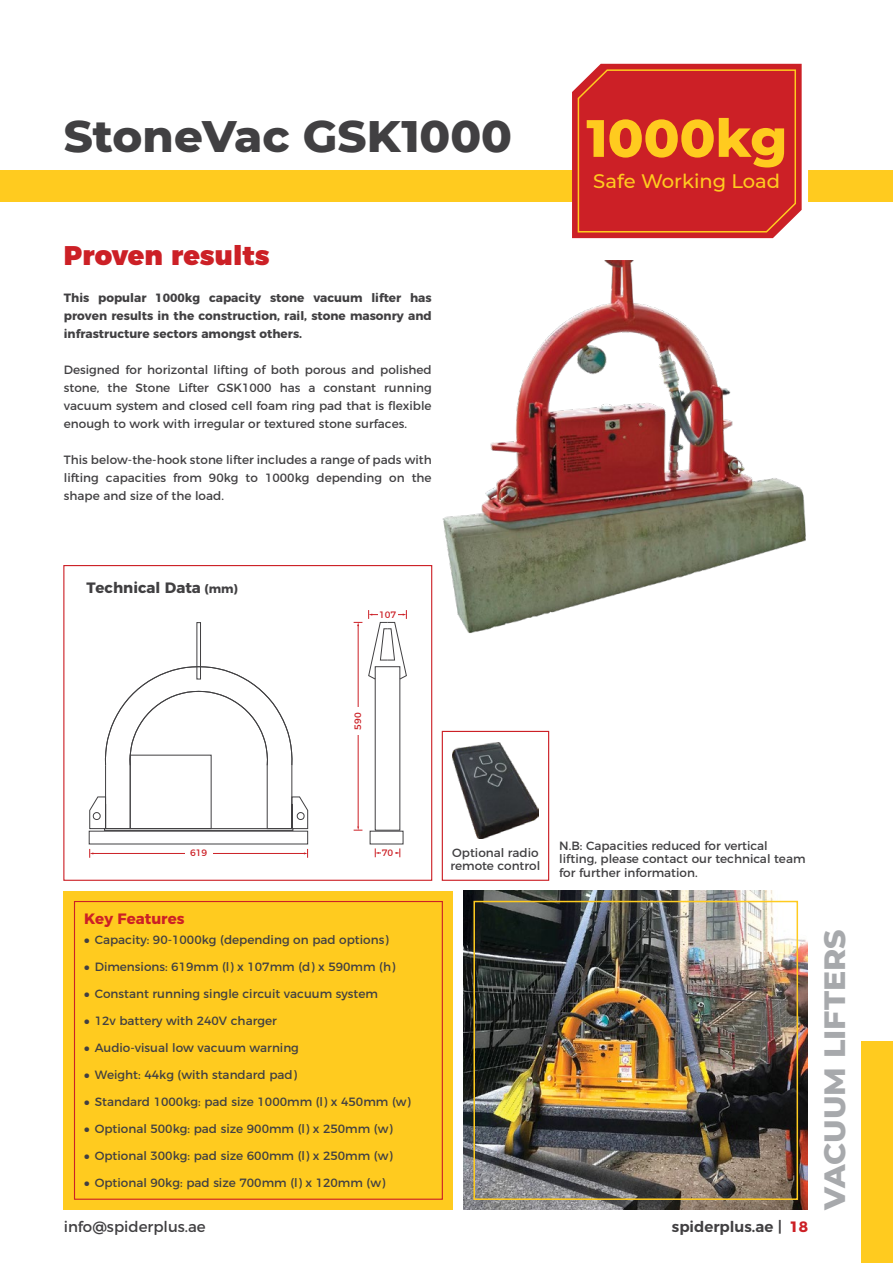
<style>
.page{position:relative;width:893px;height:1263px;background:#fff}
.page>*{position:absolute;margin:0;border:0;box-sizing:border-box;transform-origin:0 0}
.t1{font:800 52.5px "Montserrat";color:#ffcb1f}
.t2{font:800 45px "Montserrat";color:#414042}
.t3{font:800 30px "Montserrat";color:#a7a9ac}
.t4{font:900 27px "Montserrat";color:#cc2026}
.t5{font:500 19.5px "Montserrat";letter-spacing:-.005em;color:#ffcb1f}
.t6{font:15px "Montserrat";color:#414042}
.t7{font:700 15px "Montserrat";color:#414042}
.t8{font:600 15px "Montserrat";color:#414042}
.t9{font:700 15px "Montserrat";color:#cc2026}
.t10{font:900 15px/27px "Montserrat";color:#414042;text-align:justify}
.t11{font:12px/18px "Montserrat";color:#414042;text-align:justify}
.t12{font:700 12px/18px "Montserrat";color:#414042;text-align:justify}
.t13{font:9.3px "Montserrat";color:#cc2026}
.s1{font-size:12px}
.s2{font-weight:700;color:#cc2026}
</style>
<div class="page">
<div style="left:861px;top:1042px;width:32px;height:221px;background:#ffcb1f"></div>
<div style="left:0;top:170px;width:893px;height:32px;background:#ffcb1f"></div>
<div style="left:64px;top:891px;width:389px;height:319px;background:#ffcb1f"></div>
<div style="left:74px;top:901px;width:369px;height:299px;border:1px solid #cc2026"></div>
<svg style="left:572px;top:64px;width:236px;height:175px;background:#d03030"></svg>
<img style="left:360px;top:261px;width:446px;height:392px">
<img style="left:464px;top:891px;width:344px;height:319px">
<div style="left:473px;top:901px;width:325px;height:299px;border:2px solid #ffcb1f"></div>
<div style="left:442px;top:731px;width:107px;height:150px;border:1px solid #cc2026"></div>
<img style="left:453px;top:742px;width:85px;height:96px">
<div style="left:63px;top:565px;width:369px;height:316px;border:1px solid #cc2026"></div>
<div style="left:104px;top:828px;width:189px;height:3px;border:1px solid #414042"></div>
<svg style="left:89px;top:622px;width:219px;height:207px"></svg>
<div style="left:375px;top:666px;width:25px;height:164px;border:1px solid #414042"></div>
<hr style="left:93px;top:853px;width:212px;height:1px;background:#cc2026">
<svg style="left:304px;top:849px;width:4px;height:9px"></svg>
<svg style="left:89px;top:849px;width:4px;height:9px"></svg>
<div style="left:185px;top:849px;width:28px;height:9px;background:#fff"></div>
<hr style="left:358px;top:625px;width:1px;height:202px;background:#cc2026">
<svg style="left:354px;top:622px;width:8px;height:4px"></svg>
<svg style="left:354px;top:826px;width:8px;height:5px"></svg>
<div style="left:354px;top:707px;width:9px;height:28px;background:#fff"></div>
<svg style="left:375px;top:848px;width:25px;height:9px"></svg>
<div style="left:381px;top:849px;width:13px;height:9px;background:#fff"></div>
<svg style="left:368px;top:610px;width:39px;height:70px"></svg>
<div style="left:378px;top:611px;width:19px;height:8px;background:#fff"></div>
<h2 class="t2" style="left:64px;top:109px;width:450px">StoneVac GSK1000</h2>
<h3 class="t4" style="left:64px;top:232px;width:207px">Proven results</h3>
<p class="t12" style="left:64px;top:288px;width:369px">This popular 1000kg capacity stone vacuum lifter has proven results in the construction, rail, stone masonry and infrastructure sectors amongst others.</p>
<p class="t11" style="left:64px;top:360px;width:369px">Designed for horizontal lifting of both porous and polished stone, the Stone Lifter GSK1000 has a constant running vacuum system and closed cell foam ring pad that is flexible enough to work with irregular or textured stone surfaces.</p>
<p class="t11" style="left:64px;top:450px;width:369px">This below-the-hook stone lifter includes a range of pads with lifting capacities from 90kg to 1000kg depending on the shape and size of the load.</p>
<p class="t7" style="left:86px;top:575px;width:153px">Technical Data <span class="s1">(mm)</span></p>
<p class="t13" style="left:379px;top:607px;width:19px">107</p>
<p class="t13" style="left:350px;top:730px;width:19px;rotate:-90deg">590</p>
<h1 class="t1" style="left:586px;top:106px;width:202px">1000kg</h1>
<h3 class="t5" style="left:593px;top:169px;width:188px">Safe Working Load</h3>
<p class="t13" style="left:190px;top:845px;width:19px">619</p>
<p class="t13" style="left:382px;top:845px;width:13px">70</p>
<p class="t9" style="left:84px;top:906px;width:102px">Key Features</p>
<p class="t10" style="left:84px;top:925px;width:7px">• • • • • • • • • •</p>
<p class="t11" style="left:95px;top:930px;width:295px">Capacity: 90-1000kg (depending on pad options)</p>
<p class="t11" style="left:95px;top:957px;width:302px">Dimensions: 619mm (l) x 107mm (d) x 590mm (h)</p>
<p class="t11" style="left:95px;top:984px;width:285px">Constant running single circuit vacuum system</p>
<p class="t11" style="left:95px;top:1011px;width:184px">12v battery with 240V charger</p>
<p class="t11" style="left:95px;top:1038px;width:206px">Audio-visual low vacuum warning</p>
<p class="t11" style="left:95px;top:1065px;width:204px">Weight: 44kg (with standard pad)</p>
<p class="t11" style="left:95px;top:1092px;width:317px">Standard 1000kg: pad size 1000mm (l) x 450mm (w)</p>
<p class="t11" style="left:95px;top:1119px;width:299px">Optional 500kg: pad size 900mm (l) x 250mm (w)</p>
<p class="t11" style="left:95px;top:1146px;width:299px">Optional 300kg: pad size 600mm (l) x 250mm (w)</p>
<p class="t11" style="left:95px;top:1173px;width:292px">Optional 90kg: pad size 700mm (l) x 120mm (w)</p>
<p class="t11" style="left:450px;top:845px;width:91px;line-height:13.5px">Optional radio remote control</p>
<p class="t11" style="left:559px;top:838px;width:248px;line-height:13.5px;text-align:left">N.B: Capacities reduced for vertical lifting, please contact our technical team for further information.</p>
<p class="t6" style="left:64px;top:1214px;width:144px">info@spiderplus.ae</p>
<p class="t8" style="left:672px;top:1214px;width:138px">spiderplus.ae | <span class="s2">18</span></p>
<h3 class="t3" style="left:816px;top:1210px;width:282px;rotate:-90deg">VACUUM LIFTERS</h3>
</div>
